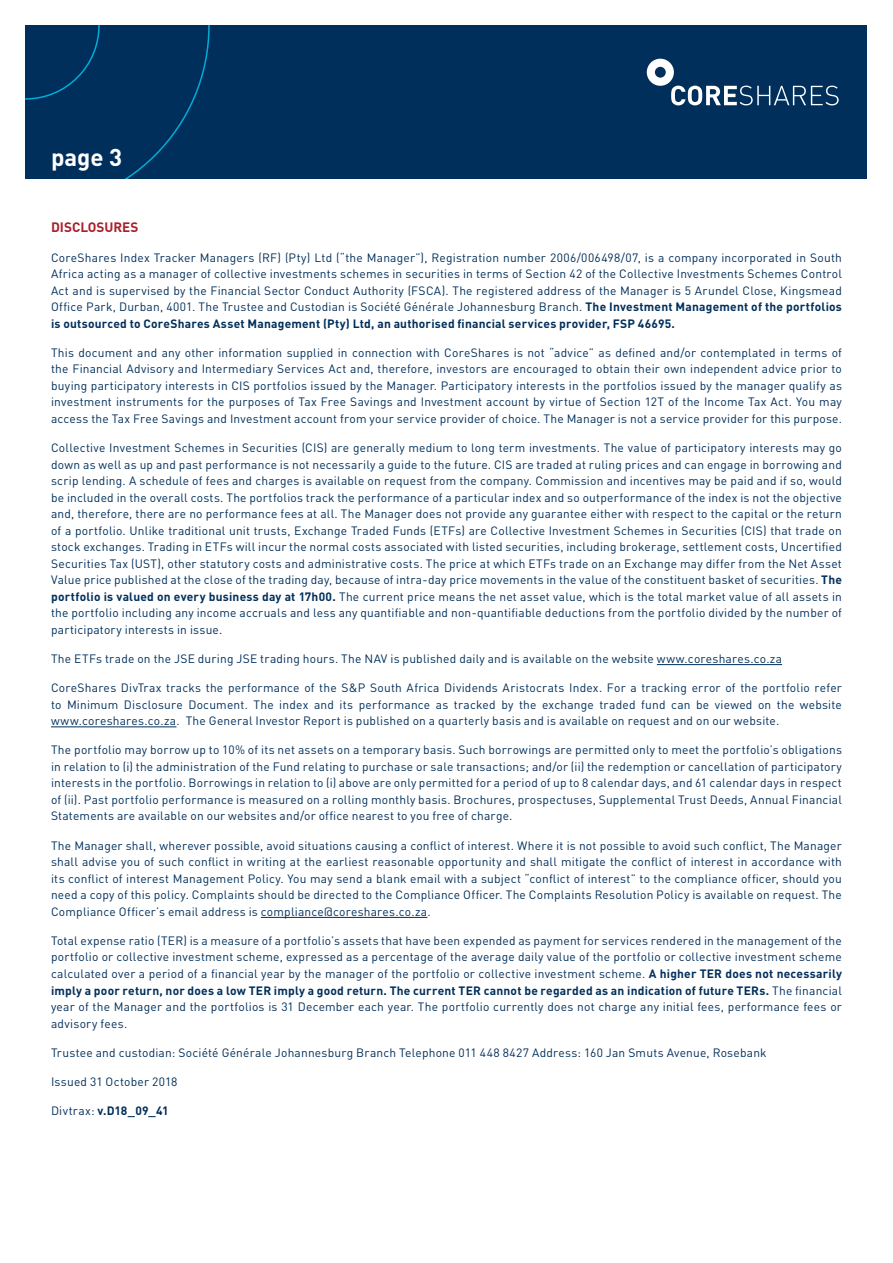
<style>
.page{position:relative;width:893px;height:1263px;background:#fff}
.page>*{position:absolute;margin:0;border:0;box-sizing:border-box;transform-origin:0 0}
.t1{font:700 24px "DIN";color:#fff}
.t2{font:700 13.5px "DIN";color:#ac1f2d}
.t3{font:12px/16.5px "DIN";letter-spacing:.015em;color:#002f5b;text-align:justify}
.t4{font:700 12px "DIN";letter-spacing:-.01em;color:#002f5b}
.s1{font-weight:700}
.s2{font-weight:400}
</style>
<div class="page">
<div style="left:26px;top:26px;width:841px;height:153px;background:#002f5b"></div>
<svg style="left:26px;top:26px;width:184px;height:153px"></svg>
<svg style="left:647px;top:59px;width:192px;height:46px"></svg>
<hr style="left:657px;top:664px;width:125px;height:1px;background:#002f5b">
<hr style="left:51px;top:726px;width:125px;height:1px;background:#002f5b">
<hr style="left:261px;top:917px;width:166px;height:1px;background:#002f5b">
<h1 class="t1" style="left:51px;top:141px;width:73px">page 3</h1>
<p class="t2" style="left:51px;top:219px;width:89px">DISCLOSURES</p>
<p class="t3" style="left:51px;top:249px;width:792px">CoreShares Index Tracker Managers (RF) (Pty) Ltd (“the Manager”), Registration number 2006/006498/07, is a company incorporated in South Africa acting as a manager of collective investments schemes in securities in terms of Section 42 of the Collective Investments Schemes Control Act and is supervised by the Financial Sector Conduct Authority (FSCA). The registered address of the Manager is 5 Arundel Close, Kingsmead Office Park, Durban, 4001. The Trustee and Custodian is Société Générale Johannesburg Branch. <span class="s1">The Investment Management of the portfolios is outsourced to CoreShares Asset Management (Pty) Ltd, an authorised financial services provider, FSP 46695.</span></p>
<p class="t3" style="left:51px;top:344px;width:792px">This document and any other information supplied in connection with CoreShares is not “advice” as defined and/or contemplated in terms of the Financial Advisory and Intermediary Services Act and, therefore, investors are encouraged to obtain their own independent advice prior to buying participatory interests in CIS portfolios issued by the Manager. Participatory interests in the portfolios issued by the manager qualify as investment instruments for the purposes of Tax Free Savings and Investment account by virtue of Section 12T of the Income Tax Act. You may access the Tax Free Savings and Investment account from your service provider of choice. The Manager is not a service provider for this purpose.</p>
<p class="t3" style="left:51px;top:439px;width:792px">Collective Investment Schemes in Securities (CIS) are generally medium to long term investments. The value of participatory interests may go down as well as up and past performance is not necessarily a guide to the future. CIS are traded at ruling prices and can engage in borrowing and scrip lending. A schedule of fees and charges is available on request from the company. Commission and incentives may be paid and if so, would be included in the overall costs. The portfolios track the performance of a particular index and so outperformance of the index is not the objective and, therefore, there are no performance fees at all. The Manager does not provide any guarantee either with respect to the capital or the return of a portfolio. Unlike traditional unit trusts, Exchange Traded Funds (ETFs) are Collective Investment Schemes in Securities (CIS) that trade on stock exchanges. Trading in ETFs will incur the normal costs associated with listed securities, including brokerage, settlement costs, Uncertified Securities Tax (UST), other statutory costs and administrative costs. The price at which ETFs trade on an Exchange may differ from the Net Asset Value price published at the close of the trading day, because of intra-day price movements in the value of the constituent basket of securities. <span class="s1">The portfolio is valued on every business day at 17h00.</span> The current price means the net asset value, which is the total market value of all assets in the portfolio including any income accruals and less any quantifiable and non-quantifiable deductions from the portfolio divided by the number of participatory interests in issue.</p>
<p class="t3" style="left:51px;top:650px;width:733px">The ETFs trade on the JSE during JSE trading hours. The NAV is published daily and is available on the website www.coreshares.co.za</p>
<p class="t3" style="left:51px;top:679px;width:792px">CoreShares DivTrax tracks the performance of the S&amp;P South Africa Dividends Aristocrats Index. For a tracking error of the portfolio refer to Minimum Disclosure Document. The index and its performance as tracked by the exchange traded fund can be viewed on the website www.coreshares.co.za. The General Investor Report is published on a quarterly basis and is available on request and on our website.</p>
<p class="t3" style="left:51px;top:742px;width:792px">The portfolio may borrow up to 10% of its net assets on a temporary basis. Such borrowings are permitted only to meet the portfolio’s obligations in relation to (i) the administration of the Fund relating to purchase or sale transactions; and/or (ii) the redemption or cancellation of participatory interests in the portfolio. Borrowings in relation to (i) above are only permitted for a period of up to 8 calendar days, and 61 calendar days in respect of (ii). Past portfolio performance is measured on a rolling monthly basis. Brochures, prospectuses, Supplemental Trust Deeds, Annual Financial Statements are available on our websites and/or office nearest to you free of charge.</p>
<p class="t3" style="left:51px;top:837px;width:792px">The Manager shall, wherever possible, avoid situations causing a conflict of interest. Where it is not possible to avoid such conflict, The Manager shall advise you of such conflict in writing at the earliest reasonable opportunity and shall mitigate the conflict of interest in accordance with its conflict of interest Management Policy. You may send a blank email with a subject “conflict of interest” to the compliance officer, should you need a copy of this policy. Complaints should be directed to the Compliance Officer. The Complaints Resolution Policy is available on request. The Compliance Officer’s email address is compliance@coreshares.co.za.</p>
<p class="t3" style="left:51px;top:932px;width:792px">Total expense ratio (TER) is a measure of a portfolio’s assets that have been expended as payment for services rendered in the management of the portfolio or collective investment scheme, expressed as a percentage of the average daily value of the portfolio or collective investment scheme calculated over a period of a financial year by the manager of the portfolio or collective investment scheme. <span class="s1">A higher TER does not necessarily imply a poor return, nor does a low TER imply a good return. The current TER cannot be regarded as an indication of future TERs.</span> The financial year of the Manager and the portfolios is 31 December each year. The portfolio currently does not charge any initial fees, performance fees or advisory fees.</p>
<p class="t3" style="left:51px;top:1044px;width:717px">Trustee and custodian: Société Générale Johannesburg Branch Telephone 011 448 8427 Address: 160 Jan Smuts Avenue, Rosebank</p>
<p class="t3" style="left:51px;top:1073px;width:128px">Issued 31 October 2018</p>
<p class="t4" style="left:51px;top:1103px;width:119px"><span class="s2">Divtrax:</span> v.D18_09_41</p>
</div>
